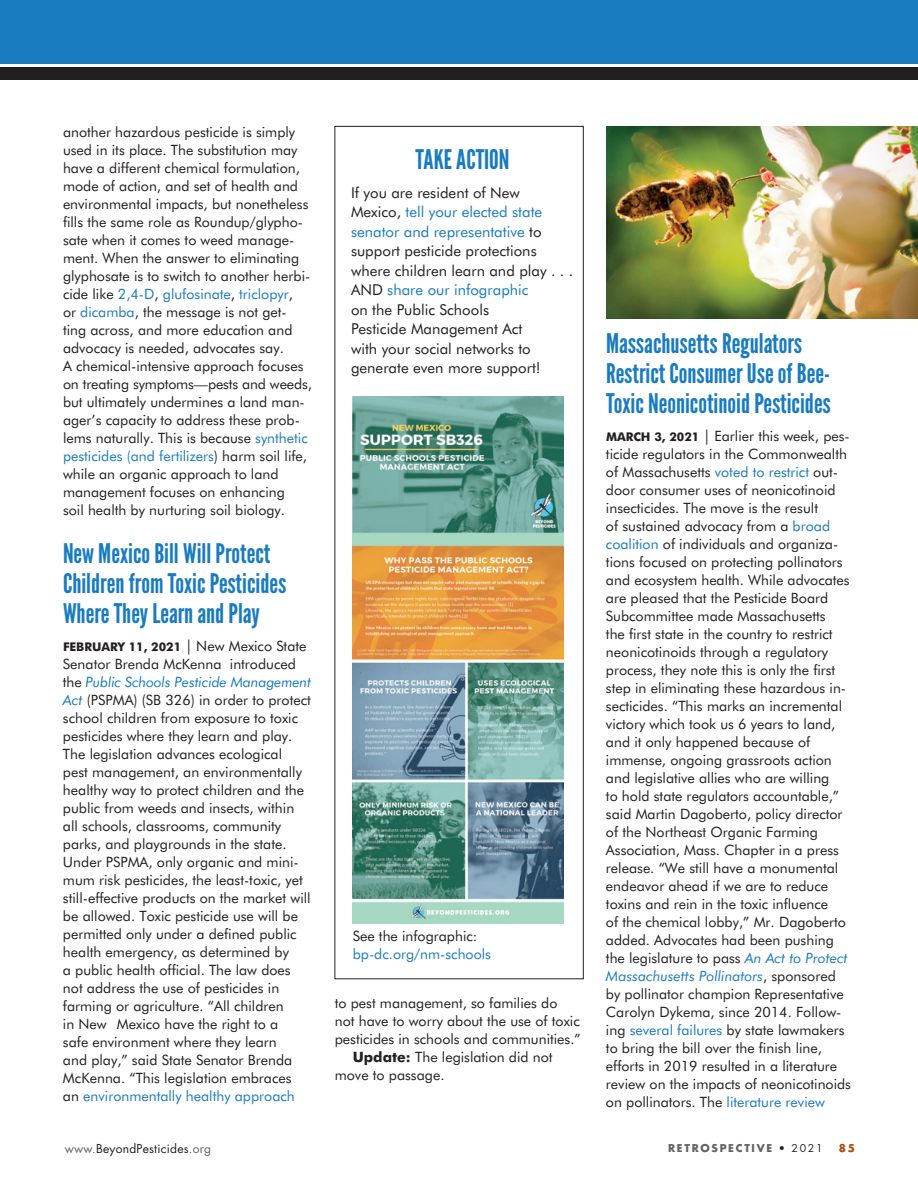
<style>
.page{position:relative;width:918px;height:1188px;background:#fff}
.page>*{position:absolute;margin:0;border:0;box-sizing:border-box;transform-origin:0 0}
.t1{font:27px/30px "League Gothic";color:#197bc0}
.t2{font:15px/19.5px "Futura BT";color:#231f20}
.t3{font:14.25px/18px "Futura BT";color:#231f20}
.t4{font:14.25px "Futura BT";color:#197bc0}
.t5{font:700 12px "Futura BT";color:#231f20}
.t6{font:12px "Futura Std";letter-spacing:.02em;color:#231f20}
.t7{font:700 10.5px "Futura Std";letter-spacing:.16em;color:#636366}
.t8{font:700 10.5px "Futura Std";color:#a84b0d}
.s1{color:#197bc0}
.s2{font-weight:400;font-size:15px}
.s3{font-weight:400;font-size:14.25px}
.s4{font-style:italic;color:#197bc0}
.s5{font-weight:700}
.s6{font-weight:700;font-size:12px}
.s7{font-size:15px}
.s8{color:#636366}
.s9{font-weight:400;color:#231f20}
</style>
<div class="page">
<div style="left:334px;top:126px;width:250px;height:853px;border:1px solid #231f20"></div>
<img style="left:353px;top:396px;width:211px;height:528px">
<div style="left:0;top:67px;width:918px;height:12px;background:#231f20"></div>
<div style="left:0;top:0;width:918px;height:64px;background:#197bc0"></div>
<img style="left:606px;top:126px;width:312px;height:193px">
<p class="t3" style="left:63px;top:123px;width:250px">another hazardous pesticide is simply used in its place. The substitution may have a different chemical formulation, mode of action, and set of health and environmental impacts, but nonetheless fills the same role as Roundup/glypho&shy;sate when it comes to weed manage&shy;ment. When the answer to eliminating glyphosate is to switch to another herbi&shy;cide like <span class="s1">2,4-D</span>, <span class="s1">glufosinate</span>, <span class="s1">triclopyr</span>,<br>or <span class="s1">dicamba</span>, the message is not get&shy;ting across, and more education and advocacy is needed, advocates say.<br>A chemical-intensive approach focuses on treating symptoms—pests and weeds, but ultimately undermines a land man&shy;ager’s capacity to address these prob&shy;lems naturally. This is because <span class="s1">synthetic pesticides (and fertilizers</span>) harm soil life, while an organic approach to land management focuses on enhancing<br>soil health by nurturing soil biology.</p>
<h1 class="t1" style="left:63px;top:538px;width:225px">New Mexico Bill Will Protect<br>Children from Toxic Pesticides<br>Where They Learn and Play</h1>
<p class="t5" style="left:63px;top:640px;width:245px">F EBRUARY 11, 2021 <span class="s2">|</span> <span class="s3">New Mexico State</span></p>
<p class="t3" style="left:63px;top:655px;width:250px">Senator Brenda McKenna introduced the <span class="s4">Public Schools Pesticide Management Act</span> (PSPMA) (SB 326) in order to protect school children from exposure to toxic pesticides where they learn and play.<br>The legislation advances ecological<br>pest management, an environmentally healthy way to protect children and the public from weeds and insects, within all schools, classrooms, community parks, and playgrounds in the state.<br>Under PSPMA, only organic and mini&shy;mum risk pesticides, the least-toxic, yet still-effective products on the market will be allowed. Toxic pesticide use will be permitted only under a defined public health emergency, as determined by<br>a public health official. The law does not address the use of pesticides in farming or agriculture. “All children<br>in New Mexico have the right to a<br>safe environment where they learn<br>and play,” said State Senator Brenda McKenna. “This legislation embraces<br>an <span class="s1">environmentally healthy approach</span></p>
<h1 class="t1" style="left:416px;top:145px;width:95px">TAKE ACTION</h1>
<p class="t2" style="left:351px;top:183px;width:224px">If you are resident of New<br>Mexico, <span class="s1">tell your elected state senator and representative</span> to support pesticide protections where children learn and play . . .<br>AND <span class="s1">share our infographic<br></span>on the Public Schools<br>Pesticide Management Act<br>with your social networks to generate even more support!</p>
<p class="t3" style="left:353px;top:927px;width:126px">See the infographic:</p>
<p class="t4" style="left:353px;top:946px;width:140px">bp-dc.org/nm-schools</p>
<p class="t3" style="left:335px;top:994px;width:224px">to pest management, so families do</p>
<p class="t3" style="left:335px;top:1012px;width:246px">not have to worry about the use of toxic</p>
<p class="t3" style="left:335px;top:1030px;width:248px">pesticides in schools and communities.”</p>
<p class="t3" style="left:353px;top:1048px;width:201px"><span class="s5">UPDATE:</span> The legislation did not</p>
<p class="t3" style="left:335px;top:1066px;width:111px">move to passage.</p>
<h1 class="t1" style="left:606px;top:328px;width:226px">Massachusetts Regulators<br>Restrict Consumer Use of Bee-<br>Toxic Neonicotinoid Pesticides</h1>
<p class="t5" style="left:606px;top:430px;width:29px">MARCH</p>
<p class="t3" style="left:606px;top:427px;width:247px;text-indent:48px"><span class="s6">3, 2021</span> <span class="s7">|</span> Earlier this week, pes&shy;ticide regulators in the Commonwealth of Massachusetts <span class="s1">voted to restrict</span> out&shy;door consumer uses of neonicotinoid insecticides. The move is the result<br>of sustained advocacy from a <span class="s1">broad coalition</span> of individuals and organiza&shy;tions focused on protecting pollinators and ecosystem health. While advocates are pleased that the Pesticide Board Subcommittee made Massachusetts<br>the first state in the country to restrict neonicotinoids through a regulatory process, they note this is only the first step in eliminating these hazardous in&shy;secticides. “This marks an incremental victory which took us 6 years to land, and it only happened because of immense, ongoing grassroots action and legislative allies who are willing<br>to hold state regulators accountable,” said Martin Dagoberto, policy director of the Northeast Organic Farming Association, Mass. Chapter in a press release. “We still have a monumental endeavor ahead if we are to reduce toxins and rein in the toxic influence<br>of the chemical lobby,” Mr. Dagoberto added. Advocates had been pushing the legislature to pass <span class="s4">An Act to Protect Massachusetts Pollinators</span>, sponsored by pollinator champion Representative Carolyn Dykema, since 2014. Follow&shy;ing <span class="s1">several failures</span> by state lawmakers to bring the bill over the finish line, efforts in 2019 resulted in a literature review on the impacts of neonicotinoids on pollinators. The <span class="s1">literature review</span></p>
<p class="t6" style="left:65px;top:1141px;width:148px"><span class="s8">www.</span>BeyondPesticides<span class="s8">.org</span></p>
<p class="t7" style="left:668px;top:1141px;width:156px">RETROSPECTIVE <span class="s9">• 2021</span></p>
<p class="t8" style="left:839px;top:1141px;width:18px">85</p>
</div>
